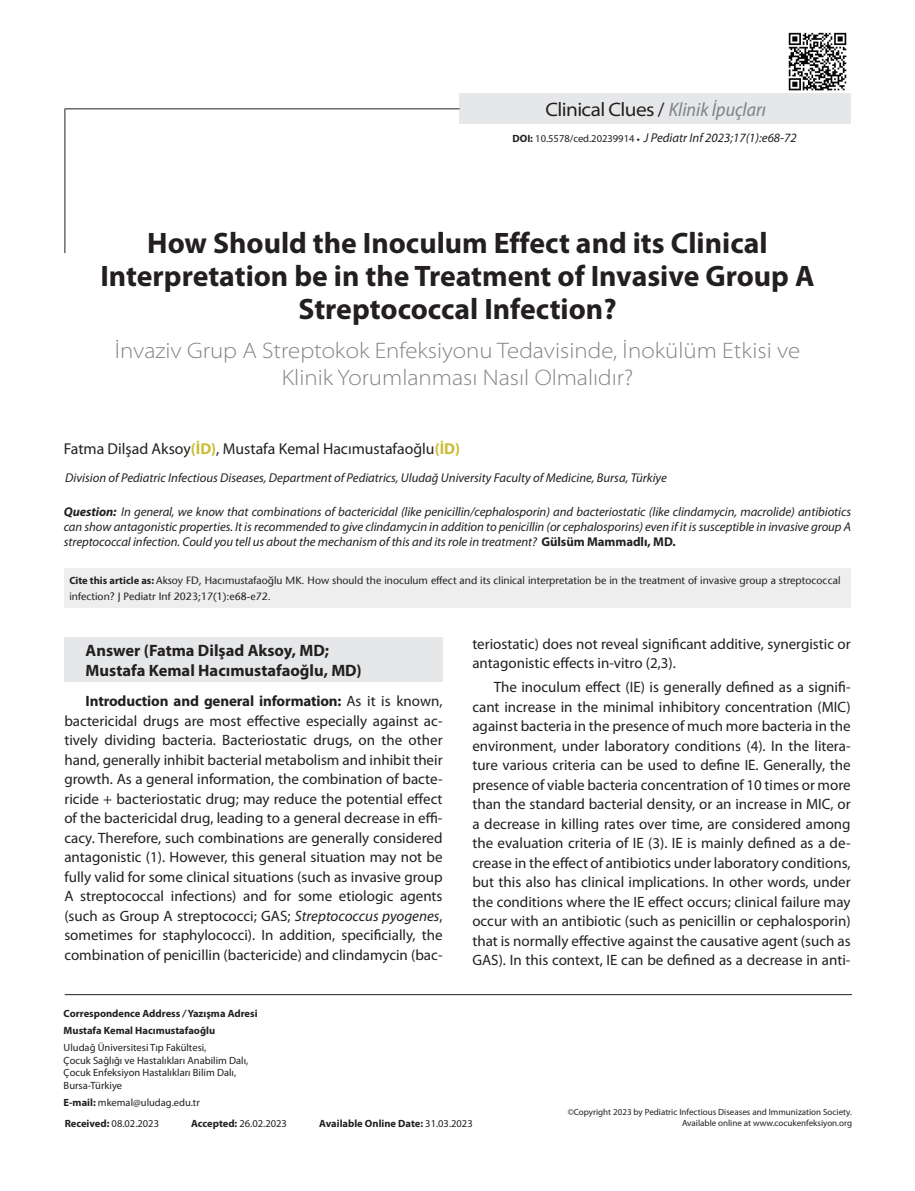
<style>
.page{position:relative;width:915px;height:1191px;background:#fff}
.page>*{position:absolute;margin:0;border:0;box-sizing:border-box;transform-origin:0 0}
.t1{font:700 29.7px/33px "Myriad Pro";color:#231f20;text-align:center}
.t2{font:300 semi-expanded 22.5px/27px "Myriad Pro";color:#808285;text-align:center}
.t3{font:italic semi-condensed 19.5px "Myriad Pro";color:#808285}
.t4{font:700 16.5px/19.5px "Myriad Pro";color:#231f20}
.t5{font:15.75px "Myriad Pro";color:#231f20}
.t6{font:15px/19.5px "Myriad Pro";color:#231f20;text-align:justify}
.t7{font:italic 12.75px/15.3px "Myriad Pro";color:#231f20;text-align:justify}
.t8{font:10.5px/12.6px "Myriad Pro";color:#231f20}
.t9{font:500 10.5px/15.8px "Stone Sans Std";color:#231f20}
.t10{font:700 10.5px/16.8px "Myriad Pro";color:#231f20}
.t11{font:9px/10.8px "Myriad Pro";color:#231f20;text-align:right}
.s1{font-style:normal;font-stretch:semi-expanded;color:#231f20}
.s2{font-style:normal;font-stretch:normal;color:#231f20}
.s3{font-weight:700;font-style:normal;font-size:10.5px}
.s4{font-style:normal;font-size:10.5px}
.s5{font-weight:700;font-style:normal;font-size:9px}
.s6{font-weight:700;color:#cabd34}
.s7{font-weight:700}
.s8{font-weight:700;font-style:normal}
.s9{font-family:"Myriad Pro";font-weight:700}
.s10{font-style:italic}
.s11{font-weight:400}
</style>
<div class="page">
<img style="left:788px;top:32px;width:59px;height:59px">
<div style="left:459px;top:94px;width:391px;height:30px;background:#e6e7e9"></div>
<hr style="left:64px;top:108px;width:1px;height:145px;background:#231f20">
<hr style="left:65px;top:108px;width:394px;height:1px;background:#231f20">
<div style="left:64px;top:637px;width:378px;height:45px;background:#e6e7e9"></div>
<hr style="left:65px;top:994px;width:786px;height:1px;background:#231f20">
<div style="left:65px;top:568px;width:785px;height:40px;background:#eeeeef"></div>
<h3 class="t3" style="left:545px;top:99px;width:222px"><span class="s1">Clinical Clues</span> <span class="s2">/</span> Klinik İpuçları</h3>
<p class="t7" style="left:512px;top:131px;width:285px"><span class="s3">DOI:</span> <span class="s4">10.5578/ced.20239914</span> <span class="s5">•</span> J Pediatr Inf 2023;17(1):e68-72</p>
<h1 class="t1" style="left:100px;top:226px;width:715px">How Should the Inoculum Effect and its Clinical<br>Interpretation be in the Treatment of Invasive Group A<br>Streptococcal Infection?</h1>
<h2 class="t2" style="left:115px;top:338px;width:687px">İnvaziv Grup A Streptokok Enfeksiyonu Tedavisinde, İnokülüm Etkisi ve<br>Klinik Yorumlanması Nasıl Olmalıdır?</h2>
<p class="t5" style="left:64px;top:440px;width:397px">Fatma Dilşad Aksoy<span class="s6">(İD)</span>, Mustafa Kemal Hacımustafaoğlu<span class="s6">(İD)</span></p>
<p class="t7" style="left:65px;top:471px;width:603px">Division of Pediatric Infectious Diseases, Department of Pediatrics, Uludağ University Faculty of Medicine, Bursa, Türkiye</p>
<p class="t7" style="left:64px;top:504px;width:788px"><span class="s7">Question:</span> In general, we know that combinations of bactericidal (like penicillin/cephalosporin) and bacteriostatic (like clindamycin, macrolide) antibiotics can show antagonistic properties. It is recommended to give clindamycin in addition to penicillin (or cephalosporins) even if it is susceptible in invasive group A streptococcal infection. Could you tell us about the mechanism of this and its role in treatment? <span class="s8">Gülsüm Mammadlı, MD.</span></p>
<p class="t9" style="left:69px;top:573px;width:772px"><span class="s9">Cite this article as:</span> Aksoy FD, Hacımustafaoğlu MK. How should the inoculum effect and its clinical interpretation be in the treatment of invasive group a streptococcal infection? J Pediatr Inf 2023;17(1):e68-e72.</p>
<p class="t4" style="left:86px;top:641px;width:277px">Answer (Fatma Dilşad Aksoy, MD;<br>Mustafa Kemal Hacımustafaoğlu, MD)</p>
<p class="t6" style="left:64px;top:692px;width:379px;text-indent:21px"><span class="s7">Introduction and general information:</span> As it is known, bactericidal drugs are most effective especially against ac&shy;tively dividing bacteria. Bacteriostatic drugs, on the other hand, generally inhibit bacterial metabolism and inhibit their growth. As a general information, the combination of bacte&shy;ricide + bacteriostatic drug; may reduce the potential effect of the bactericidal drug, leading to a general decrease in effi&shy;cacy. Therefore, such combinations are generally considered antagonistic (1). However, this general situation may not be fully valid for some clinical situations (such as invasive group A streptococcal infections) and for some etiologic agents (such as Group A streptococci; GAS; <span class="s10">Streptococcus pyogenes</span>, sometimes for staphylococci). In addition, specificially, the combination of penicillin (bactericide) and clindamycin (bac-</p>
<p class="t6" style="left:472px;top:634px;width:379px">teriostatic) does not reveal significant additive, synergistic or antagonistic effects in-vitro (2,3).</p>
<p class="t6" style="left:472px;top:677px;width:379px;text-indent:21px">The inoculum effect (IE) is generally defined as a signifi&shy;cant increase in the minimal inhibitory concentration (MIC) against bacteria in the presence of much more bacteria in the environment, under laboratory conditions (4). In the litera&shy;ture various criteria can be used to define IE. Generally, the presence of viable bacteria concentration of 10 times or more than the standard bacterial density, or an increase in MIC, or a decrease in killing rates over time, are considered among the evaluation criteria of IE (3). IE is mainly defined as a de&shy;crease in the effect of antibiotics under laboratory conditions, but this also has clinical implications. In other words, under the conditions where the IE effect occurs; clinical failure may occur with an antibiotic (such as penicillin or cephalosporin) that is normally effective against the causative agent (such as GAS). In this context, IE can be defined as a decrease in anti-</p>
<p class="t10" style="left:64px;top:1005px;width:195px">Correspondence Address <span class="s10">/</span> Yazışma Adresi<br>Mustafa Kemal Hacımustafaoğlu</p>
<p class="t8" style="left:64px;top:1041px;width:186px">Uludağ Üniversitesi Tıp Fakültesi,<br>Çocuk Sağlığı ve Hastalıkları Anabilim Dalı, Çocuk Enfeksiyon Hastalıkları Bilim Dalı, Bursa-Türkiye</p>
<p class="t8" style="left:64px;top:1091px;width:138px;line-height:21.5px"><span class="s7">E-mail:</span> mkemal@uludag.edu.tr<br><span class="s7">Received:</span> 08.02.2023</p>
<p class="t8" style="left:191px;top:1117px;width:97px"><span class="s7">Accepted:</span> 26.02.2023</p>
<p class="t11" style="left:567px;top:1107px;width:286px">©Copyright 2023 by Pediatric Infectious Diseases and Immunization Society.<br>Available online at www.cocukenfeksiyon.org</p>
<p class="t10" style="left:319px;top:1115px;width:155px">Available Online Date: <span class="s11">31.03.2023</span></p>
</div>
